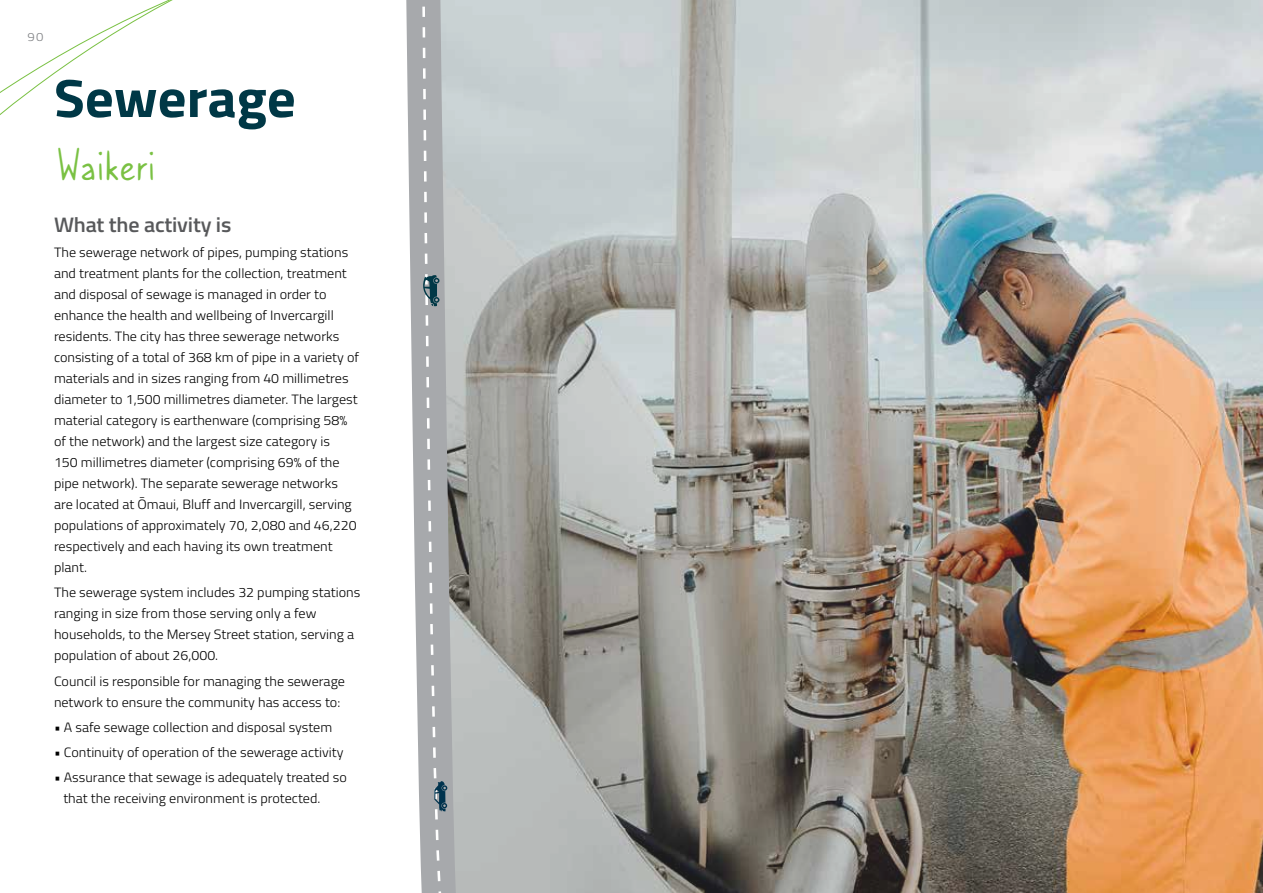
<style>
.page{position:relative;width:1263px;height:893px;background:#fff}
.page>*{position:absolute;margin:0;border:0;box-sizing:border-box;transform-origin:0 0}
.t1{font:700 54px "Titillium";color:#003846;scale:1.05 1}
.t2{font:48px "Caroni";letter-spacing:-.01em;color:#7ac143}
.t3{font:600 21px "Titillium";letter-spacing:-.01em;color:#58595b;scale:1.05 1}
.t4{font:300 13.5px/21px "Titillium";color:#000;scale:1.05 1}
.t5{font:300 12px "Titillium";color:#808285;scale:1.1 1}
</style>
<div class="page">
<svg style="left:0;top:0;width:173px;height:115px"></svg>
<img style="left:476px;top:0;width:787px;height:893px">
<svg style="left:406px;top:0;width:70px;height:893px"></svg>
<svg style="left:419px;top:0;width:28px;height:893px;background:#aaadb0"></svg>
<p class="t5" style="left:27px;top:28px;width:16px">90</p>
<h1 class="t1" style="left:54px;top:57px;width:232px">Sewerage</h1>
<h2 class="t2" style="left:55px;top:140px;width:102px">Waikeri</h2>
<h3 class="t3" style="left:54px;top:209px;width:170px">What the activity is</h3>
<p class="t4" style="left:54px;top:241px;width:292px">The sewerage network of pipes, pumping stations and treatment plants for the collection, treatment and disposal of sewage is managed in order to enhance the health and wellbeing of Invercargill residents. The city has three sewerage networks consisting of a total of 368 km of pipe in a variety of materials and in sizes ranging from 40 millimetres diameter to 1,500 millimetres diameter. The largest material category is earthenware (comprising 58% of the network) and the largest size category is<br>150 millimetres diameter (comprising 69% of the pipe network). The separate sewerage networks are located at Ōmaui, Bluff and Invercargill, serving populations of approximately 70, 2,080 and 46,220 respectively and each having its own treatment plant.</p>
<p class="t4" style="left:54px;top:581px;width:293px">The sewerage system includes 32 pumping stations ranging in size from those serving only a few households, to the Mersey Street station, serving a population of about 26,000.</p>
<p class="t4" style="left:54px;top:670px;width:279px">Council is responsible for managing the sewerage network to ensure the community has access to:</p>
<p class="t4" style="left:54px;top:716px;width:267px">• A safe sewage collection and disposal system</p>
<p class="t4" style="left:54px;top:741px;width:277px">• Continuity of operation of the sewerage activity</p>
<p class="t4" style="left:63px;top:766px;width:271px;text-indent:-9px">• Assurance that sewage is adequately treated so that the receiving environment is protected.</p>
</div>
